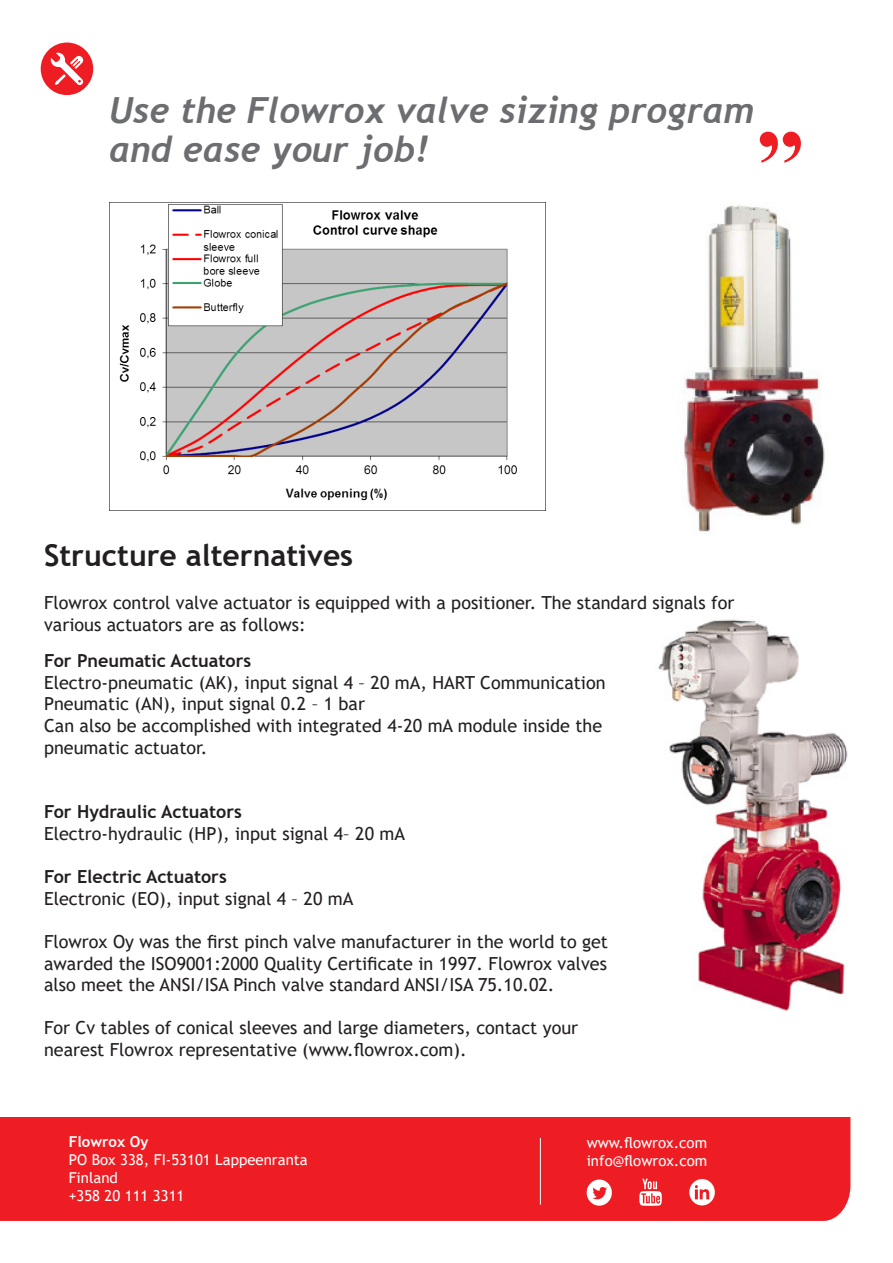
<style>
.page{position:relative;width:893px;height:1263px;background:#fff}
.page>*{position:absolute;margin:0;border:0;box-sizing:border-box;transform-origin:0 0}
.t1{font:italic 700 36px/39px "Trebuchet";color:#6c6d70}
.t2{font:700 30px "Trebuchet MS";color:#231f20}
.t3{font:18px/21.6px "Trebuchet MS";color:#231f20}
.t4{font:15px "Trebuchet MS";color:#fff}
.t5{font:700 15px "Trebuchet MS";color:#fff}
.s1{font-weight:700}
</style>
<div class="page">
<div style="left:41px;top:43px;width:52px;height:52px;background:#ee1d23;border-radius:50%"></div>
<svg style="left:51px;top:53px;width:32px;height:32px"></svg>
<img style="left:658px;top:619px;width:190px;height:392px">
<img style="left:684px;top:205px;width:141px;height:327px">
<svg style="left:760px;top:132px;width:41px;height:31px"></svg>
<img style="left:109px;top:203px;width:437px;height:307px">
<div style="left:0;top:1117px;width:850px;height:104px;background:#ee1d23"></div>
<hr style="left:540px;top:1138px;width:1px;height:66px;background:#fff">
<svg style="left:587px;top:1179px;width:25px;height:27px"></svg>
<svg style="left:689px;top:1179px;width:26px;height:26px"></svg>
<svg style="left:695px;top:1185px;width:14px;height:14px"></svg>
<svg style="left:639px;top:1179px;width:23px;height:27px"></svg>
<p class="t1" style="left:109px;top:91px;width:646px">Use the Flowrox valve sizing program and ease your job!</p>
<p class="t2" style="left:44px;top:537px;width:311px">Structure alternatives</p>
<p class="t3" style="left:44px;top:592px;width:692px">Flowrox control valve actuator is equipped with a positioner. The standard signals for</p>
<p class="t3" style="left:44px;top:614px;width:263px">various actuators are as follows:</p>
<p class="t3" style="left:44px;top:650px;width:563px"><span class="s1">For Pneumatic Actuators<br></span>Electro-pneumatic (AK), input signal 4 – 20 mA, HART Communication</p>
<p class="t3" style="left:44px;top:693px;width:322px">Pneumatic (AN), input signal 0.2 – 1 bar</p>
<p class="t3" style="left:44px;top:715px;width:560px">Can also be accomplished with integrated 4-20 mA module inside the pneumatic actuator.</p>
<p class="t3" style="left:44px;top:801px;width:363px"><span class="s1">For Hydraulic Actuators<br></span>Electro-hydraulic (HP), input signal 4– 20 mA</p>
<p class="t3" style="left:44px;top:866px;width:311px"><span class="s1">For Electric Actuators<br></span>Electronic (EO), input signal 4 – 20 mA</p>
<p class="t3" style="left:44px;top:931px;width:565px;text-align:justify">Flowrox Oy was the first pinch valve manufacturer in the world to get awarded the ISO9001:2000 Quality Certificate in 1997. Flowrox valves also meet the ANSI/ISA Pinch valve standard ANSI/ISA 75.10.02.</p>
<p class="t3" style="left:44px;top:1017px;width:536px">For Cv tables of conical sleeves and large diameters, contact your nearest Flowrox representative (www.flowrox.com).</p>
<p class="t5" style="left:69px;top:1132px;width:81px">Flowrox Oy</p>
<p class="t4" style="left:69px;top:1150px;width:240px">PO Box 338, FI-53101 Lappeenranta</p>
<p class="t4" style="left:69px;top:1168px;width:51px">Finland</p>
<p class="t4" style="left:69px;top:1186px;width:117px">+358 20 111 3311</p>
<p class="t4" style="left:587px;top:1133px;width:122px">www.flowrox.com</p>
<p class="t4" style="left:587px;top:1151px;width:122px">info@flowrox.com</p>
</div>
